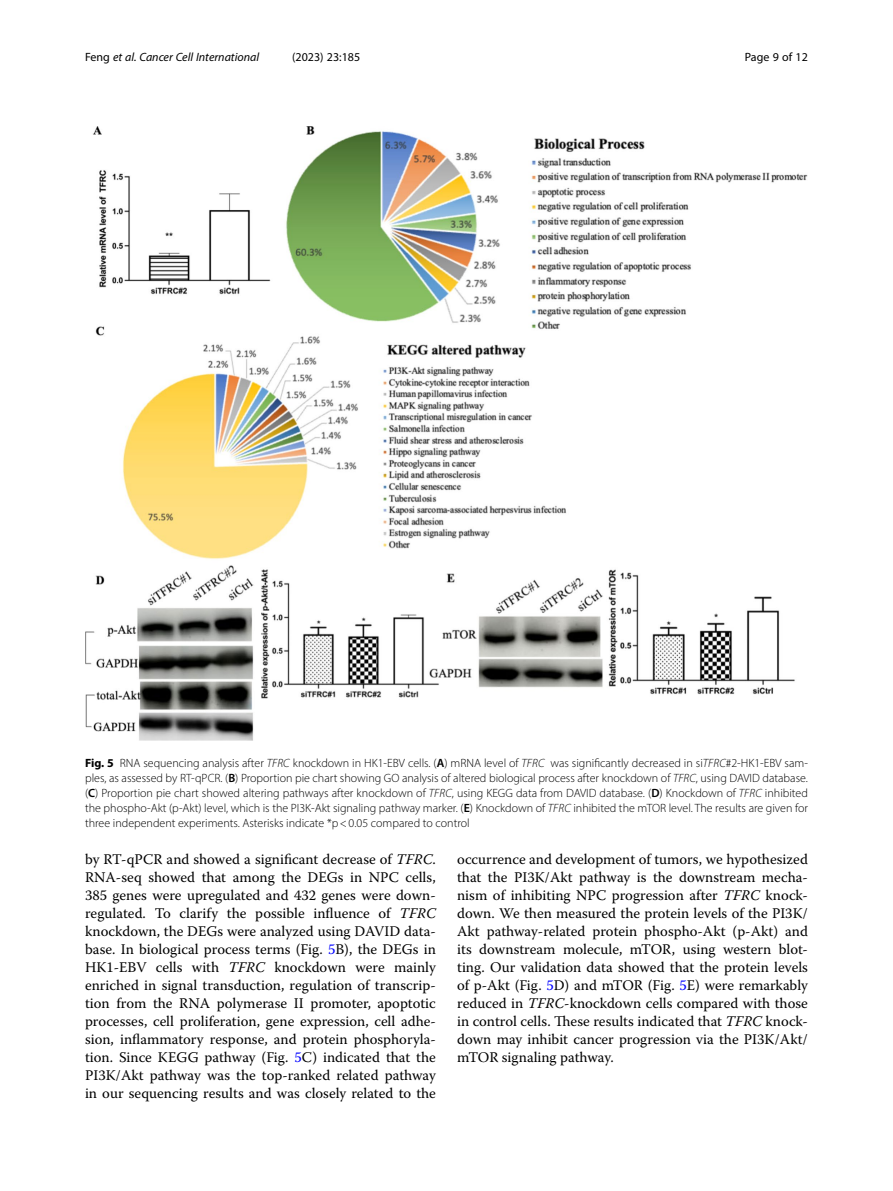
<style>
.page{position:relative;width:893px;height:1191px;background:#fff}
.page>*{position:absolute;margin:0;border:0;box-sizing:border-box;transform-origin:0 0}
.Body_Text{font:14.7px/18px "Warnock Pro";color:#000;text-align:justify}
.Figure_Caption{font:300 12px/15px "Myriad Pro";color:#000;text-align:justify}
.t1{font:italic 12px "Myriad Pro";color:#000}
.t2{font:12px "Myriad Pro";color:#000}
.s1{font-style:normal}
.s2{font-weight:700}
.s3{font-style:italic}
.s4{font-weight:600}
.s5{color:#00f}
</style>
<div class="page">
<img style="left:85px;top:126px;width:723px;height:614px">
<p class="t1" style="left:85px;top:50px;width:176px"><span class="s1">Feng</span> et al. Cancer Cell International</p>
<p class="t2" style="left:292px;top:50px;width:70px">(2023) 23:185</p>
<p class="t2" style="left:745px;top:50px;width:65px">Page 9 of 12</p>
<p class="Figure_Caption" style="left:85px;top:756px;width:724px"><span class="s2">Fig. 5</span> RNA sequencing analysis after <span class="s3">TFRC</span> knockdown in HK1-EBV cells. (<span class="s4">A</span>) mRNA level of <span class="s3">TFRC</span> was significantly decreased in si<span class="s3">TFRC</span>#2-HK1-EBV sam&shy;ples, as assessed by RT-qPCR. (<span class="s4">B</span>) Proportion pie chart showing GO analysis of altered biological process after knockdown of <span class="s3">TFRC</span>, using DAVID database. (<span class="s4">C</span>) Proportion pie chart showed altering pathways after knockdown of <span class="s3">TFRC</span>, using KEGG data from DAVID database. (<span class="s4">D</span>) Knockdown of <span class="s3">TFRC</span> inhibited the phospho-Akt (p-Akt) level, which is the PI3K-Akt signaling pathway marker. (<span class="s4">E</span>) Knockdown of <span class="s3">TFRC</span> inhibited the mTOR level. The results are given for three independent experiments. Asterisks indicate *p&lt;0.05 compared to control</p>
<p class="Body_Text" style="left:85px;top:850px;width:352px">by RT-qPCR and showed a significant decrease of <span class="s3">TFRC</span>.<br>RNA-seq showed that among the DEGs in NPC cells, 385 genes were upregulated and 432 genes were down&shy;regulated. To clarify the possible influence of <span class="s3">TFRC </span>knockdown, the DEGs were analyzed using DAVID data&shy;base. In biological process terms (Fig. <span class="s5">5</span>B), the DEGs in HK1-EBV cells with <span class="s3">TFRC</span> knockdown were mainly enriched in signal transduction, regulation of transcrip&shy;tion from the RNA polymerase II promoter, apoptotic processes, cell proliferation, gene expression, cell adhe&shy;sion, inflammatory response, and protein phosphoryla&shy;tion. Since KEGG pathway (Fig. <span class="s5">5</span>C) indicated that the PI3K/Akt pathway was the top-ranked related pathway in our sequencing results and was closely related to the</p>
<p class="Body_Text" style="left:457px;top:850px;width:352px">occurrence and development of tumors, we hypothesized that the PI3K/Akt pathway is the downstream mecha&shy;nism of inhibiting NPC progression after <span class="s3">TFRC</span> knock&shy;down. We then measured the protein levels of the PI3K/ Akt pathway-related protein phospho-Akt (p-Akt) and its downstream molecule, mTOR, using western blot&shy;ting. Our validation data showed that the protein levels of p-Akt (Fig. <span class="s5">5</span>D) and mTOR (Fig. <span class="s5">5</span>E) were remarkably reduced in <span class="s3">TFRC</span>-knockdown cells compared with those in control cells. These results indicated that <span class="s3">TFRC</span> knock&shy;down may inhibit cancer progression via the PI3K/Akt/ mTOR signaling pathway.</p>
</div>
